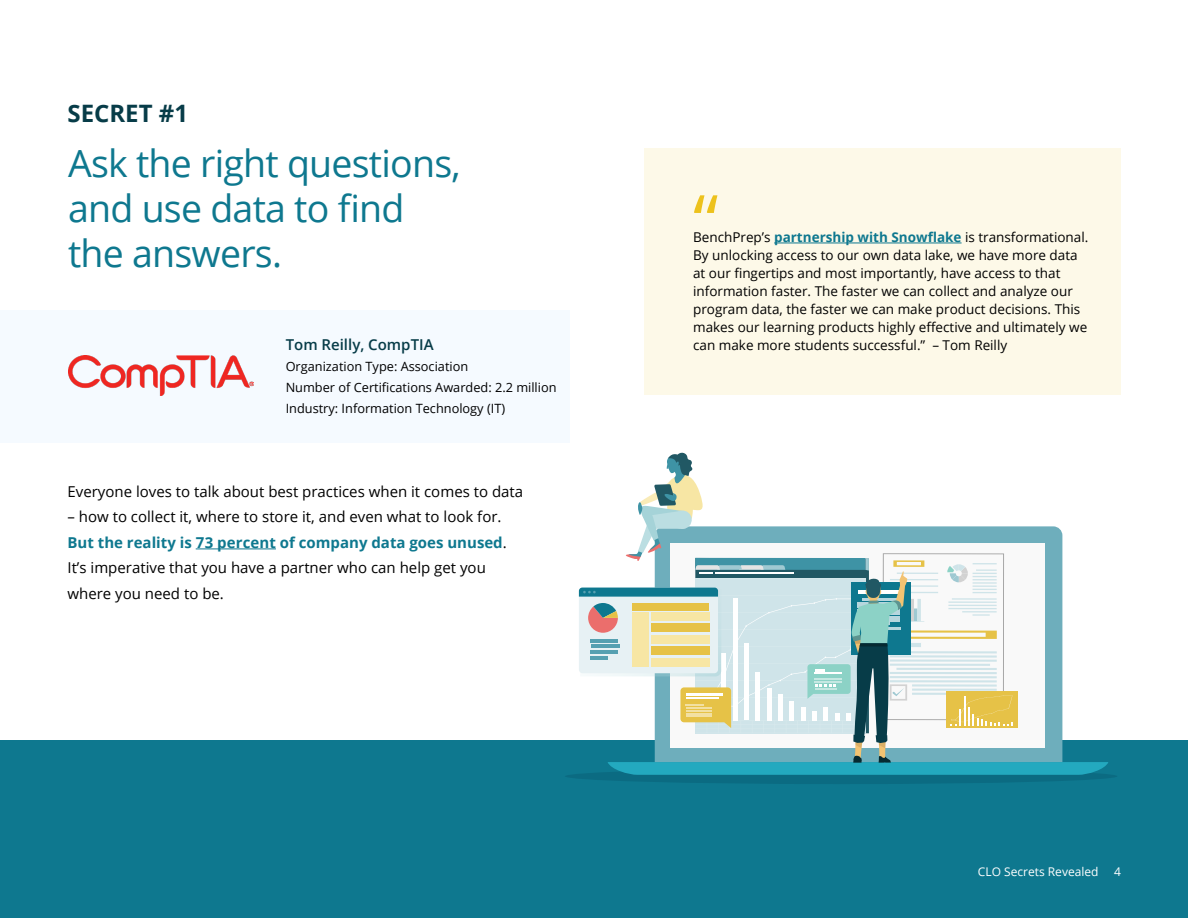
<style>
.page{position:relative;width:1188px;height:918px;background:#fff}
.page>*{position:absolute;margin:0;border:0;box-sizing:border-box;transform-origin:0 0}
.t1{font:72px "Open Sans";color:#edc21c}
.t2{font:37.5px/45px "Open Sans";letter-spacing:-.02em;color:#0e788f}
.t3{font:700 24px "Open Sans";color:#073c48}
.t4{font:15px/25.5px "Open Sans";color:#000}
.t5{font:600 15px "Open Sans";color:#073c48}
.t6{font:13.5px/18px "Open Sans";color:#000}
.t7{font:12.75px/21px "Open Sans";color:#000}
.t8{font:12px "Open Sans";color:#fff}
.s1{font-weight:700;color:#0e788f}
</style>
<div class="page">
<div style="left:0;top:741px;width:1188px;height:177px;background:#0e788f"></div>
<div style="left:0;top:310px;width:569px;height:132px;background:#f5faff"></div>
<hr style="left:196px;top:549px;width:80px;height:1px;background:#0e788f">
<div style="left:645px;top:149px;width:476px;height:246px;background:#fdf9e8"></div>
<hr style="left:774px;top:243px;width:188px;height:1px;background:#0e788f">
<img style="left:68px;top:355px;width:186px;height:40px">
<div style="left:565px;top:768px;width:552px;height:16px;background:#0b6b82;border-radius:50%"></div>
<svg style="left:579px;top:452px;width:529px;height:323px"></svg>
<hr style="left:686px;top:715px;width:25px;height:2px;background:#fff">
<h3 class="t3" style="left:68px;top:96px;width:122px">SECRET #1</h3>
<h2 class="t2" style="left:68px;top:140px;width:394px">Ask the right questions, and use data to find the answers.</h2>
<p class="t5" style="left:286px;top:334px;width:149px">Tom Reilly, CompTIA</p>
<p class="t7" style="left:286px;top:355px;width:272px">Organization Type: Association<br>Number of Certifications Awarded: 2.2 million<br>Industry: Information Technology (IT)</p>
<p class="t4" style="left:68px;top:478px;width:457px">Everyone loves to talk about best practices when it comes to data</p>
<p class="t4" style="left:68px;top:504px;width:441px">– how to collect it, where to store it, and even what to look for.<br><span class="s1">But the reality is 73 percent of company data goes unused</span>.<br>It’s imperative that you have a partner who can help get you where you need to be.</p>
<h1 class="t1" style="left:693px;top:171px;width:27px">“</h1>
<p class="t6" style="left:693px;top:228px;width:397px">BenchPrep’s <span class="s1">partnership with Snowflake</span> is transformational.<br>By unlocking access to our own data lake, we have more data at our fingertips and most importantly, have access to that information faster. The faster we can collect and analyze our program data, the faster we can make product decisions. This makes our learning products highly effective and ultimately we can make more students successful.” – Tom Reilly</p>
<p class="t8" style="left:978px;top:864px;width:122px">CLO Secrets Revealed</p>
<p class="t8" style="left:1114px;top:864px;width:8px">4</p>
</div>
